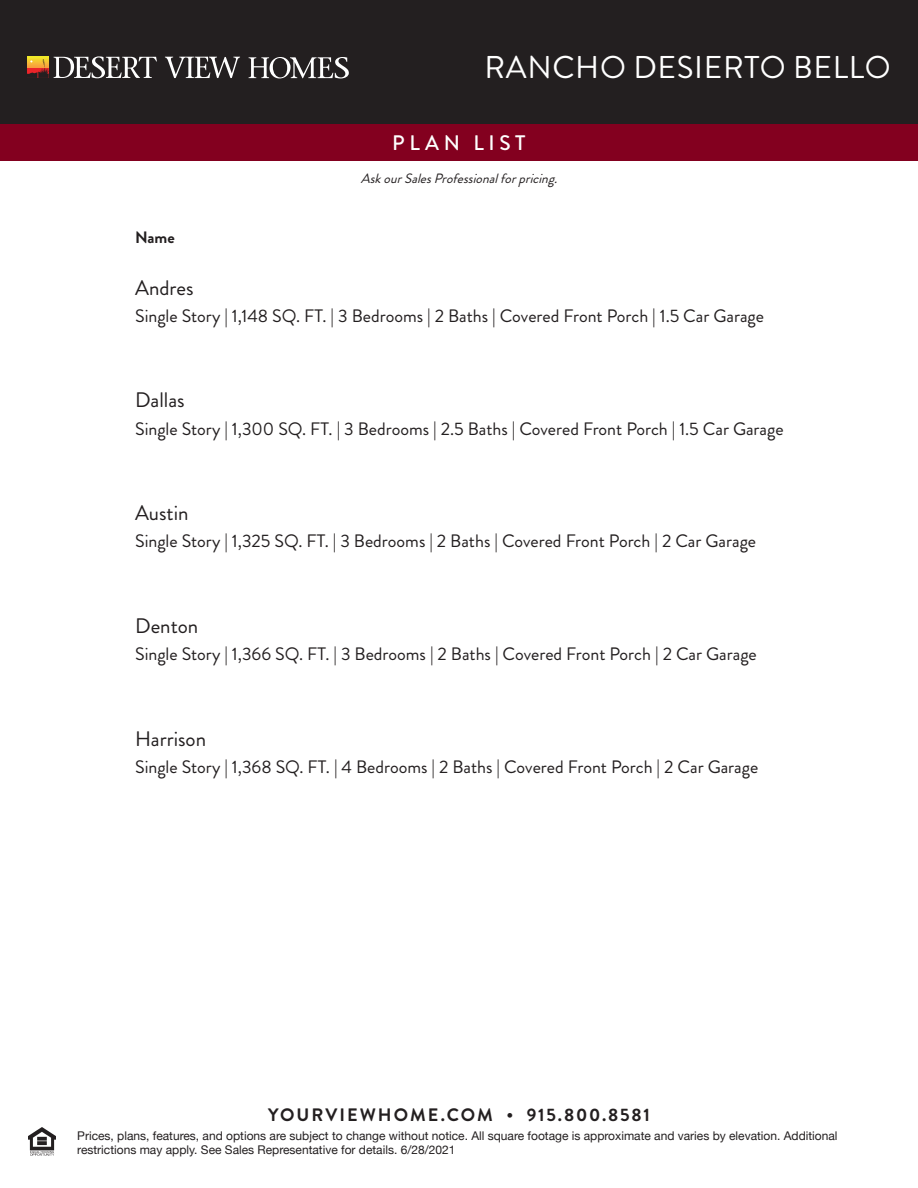
<style>
.page{position:relative;width:918px;height:1188px;background:#fff}
.page>*{position:absolute;margin:0;border:0;box-sizing:border-box;transform-origin:0 0}
.t1{font:31.5px "Brandon Grotesque";letter-spacing:.02em;color:#fff}
.PRICE_SHEET_-_BODY{font:21px "Brandon Grotesque";color:#231f20}
.SUBHEAD{font:500 21px "Brandon Grotesque";letter-spacing:.22em;color:#fff}
.PRICE_SHEET_-_MODEL{font:18px "Brandon Grotesque";color:#231f20}
.FLOOR_PLAN_-_BULLETS{font:18px "Brandon Grotesque";color:#231f20}
.FOOTER_-_URL_TEL{font:700 18px "Brandon Grotesque";letter-spacing:.105em;color:#231f20}
.PRICE_SHEET_-_TABLE{font:700 16.5px "Brandon Grotesque";color:#231f20}
.PRICE_SHEET_-_MODEL-2{font:italic 13.5px "Brandon Grotesque";color:#231f20}
.DISCLAIMER{font:12px/13.5px "Helvetica Neue";color:#231f20}
</style>
<div class="page">
<img style="left:29px;top:1127px;width:27px;height:29px">
<div style="left:0;top:0;width:918px;height:126px;background:#231f20"></div>
<div style="left:0;top:125px;width:918px;height:36px;background:#83001f"></div>
<svg style="left:165px;top:57px;width:75px;height:21px"></svg>
<svg style="left:249px;top:57px;width:100px;height:21px"></svg>
<svg style="left:27px;top:56px;width:130px;height:22px"></svg>
<p class="t1" style="left:484px;top:46px;width:408px">RANCHO DESIERTO BELLO</p>
<p class="SUBHEAD" style="left:392px;top:128px;width:135px">PLAN LIST</p>
<p class="PRICE_SHEET_-_MODEL-2" style="left:361px;top:169px;width:203px">AskourSalesProfessionalforpricing.</p>
<p class="PRICE_SHEET_-_TABLE" style="left:135px;top:226px;width:41px">Name</p>
<p class="PRICE_SHEET_-_BODY" style="left:135px;top:273px;width:60px">Andres</p>
<p class="FLOOR_PLAN_-_BULLETS" style="left:135px;top:303px;width:630px">Single Story | 1,148 SQ. FT. | 3 Bedrooms | 2 Baths | Covered Front Porch | 1.5 Car Garage</p>
<p class="PRICE_SHEET_-_BODY" style="left:135px;top:386px;width:51px">Dallas</p>
<p class="PRICE_SHEET_-_MODEL" style="left:135px;top:416px;width:650px">Single Story | 1,300 SQ. FT. | 3 Bedrooms | 2.5 Baths | Covered Front Porch | 1.5 Car Garage</p>
<p class="PRICE_SHEET_-_BODY" style="left:135px;top:499px;width:55px">Austin</p>
<p class="PRICE_SHEET_-_MODEL" style="left:135px;top:529px;width:622px">Single Story | 1,325 SQ. FT. | 3 Bedrooms | 2 Baths | Covered Front Porch | 2 Car Garage</p>
<p class="PRICE_SHEET_-_BODY" style="left:135px;top:611px;width:65px">Denton</p>
<p class="PRICE_SHEET_-_MODEL" style="left:135px;top:642px;width:623px">Single Story | 1,366 SQ. FT. | 3 Bedrooms | 2 Baths | Covered Front Porch | 2 Car Garage</p>
<p class="PRICE_SHEET_-_BODY" style="left:135px;top:724px;width:72px">Harrison</p>
<p class="PRICE_SHEET_-_MODEL" style="left:135px;top:754px;width:625px">Single Story | 1,368 SQ. FT. | 4 Bedrooms | 2 Baths | Covered Front Porch | 2 Car Garage</p>
<p class="FOOTER_-_URL_TEL" style="left:268px;top:1102px;width:383px">YOURVIEWHOME.COM • 915.800.8581</p>
<p class="DISCLAIMER" style="left:77px;top:1130px;width:762px">Prices, plans, features, and options are subject to change without notice. All square footage is approximate and varies by elevation. Additional restrictions may apply. See Sales Representative for details. 6/28/2021</p>
</div>
